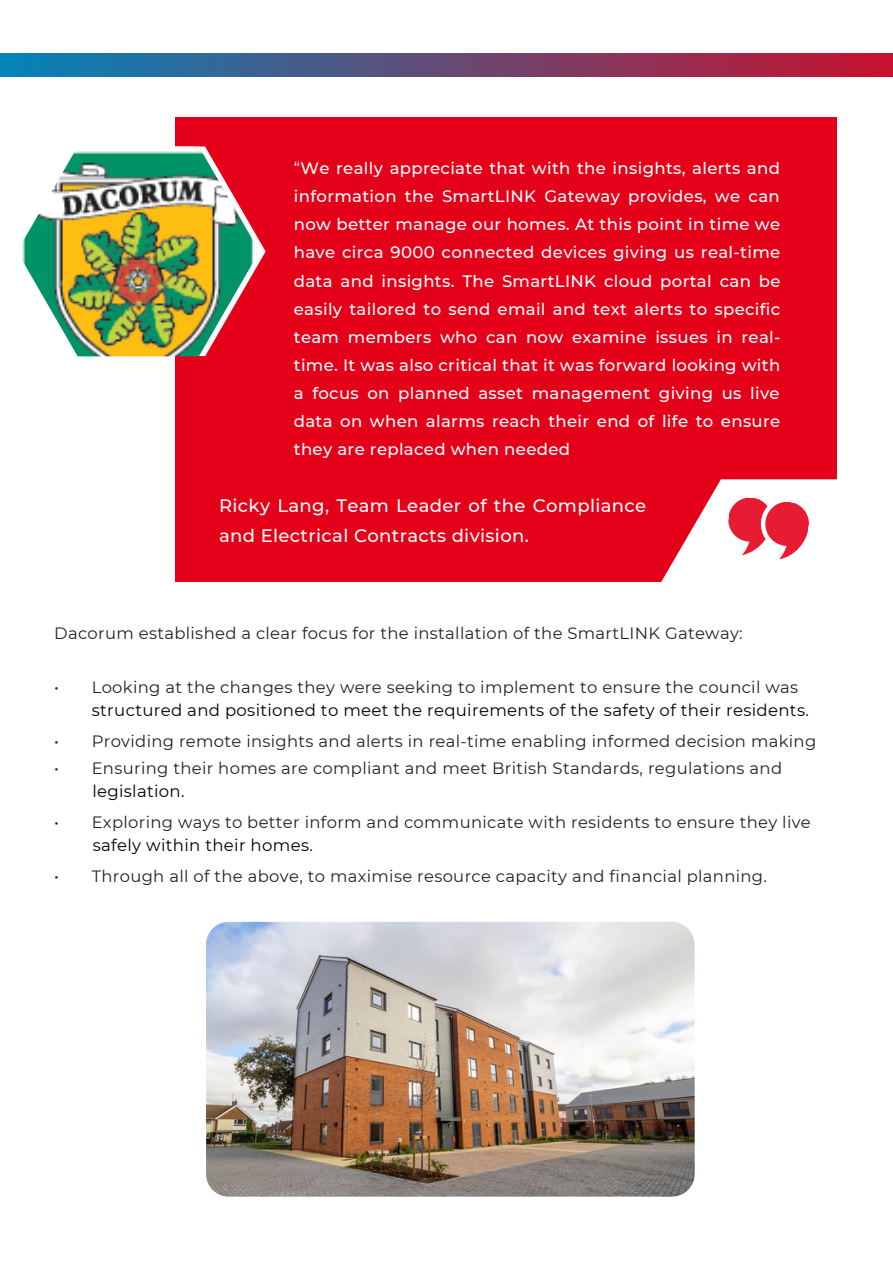
<style>
.page{position:relative;width:893px;height:1264px;background:#fff}
.page>*{position:absolute;margin:0;border:0;box-sizing:border-box;transform-origin:0 0}
.t1{font:500 18px/30.3px "Montserrat";letter-spacing:.02em;color:#fff}
.t2{font:500 16.5px/28px "Montserrat";letter-spacing:.02em;color:#fff;text-align:justify}
.t3{font:16.5px "Montserrat";letter-spacing:.02em;color:#000}
.t4{font:16.35px "Montserrat";letter-spacing:.02em;color:#222}
.s1{font-weight:400}
</style>
<div class="page">
<div style="left:0;top:54px;width:892px;height:22px;background:linear-gradient(to right,#0284ba,#c7112e)"></div>
<div style="left:175px;top:117px;width:661px;height:465px;background:#e50019"></div>
<svg style="left:661px;top:479px;width:176px;height:103px;fill:#fff"></svg>
<svg style="left:724px;top:495px;width:87px;height:67px;background:#f28591"></svg>
<img style="left:22px;top:146px;width:237px;height:210px">
<img style="left:206px;top:921px;width:488px;height:275px;border-radius:23px">
<p class="t2" style="left:294px;top:154px;width:488px"><span class="s1">“</span>We really appreciate that with the insights, alerts and information the SmartLINK Gateway provides, we can now better manage our homes. At this point in time we have circa 9000 connected devices giving us real-time data and insights. The SmartLINK cloud portal can be easily tailored to send email and text alerts to specific team members who can now examine issues in real&shy;time. It was also critical that it was forward looking with a focus on planned asset management giving us live data on when alarms reach their end of life to ensure they are replaced when needed</p>
<p class="t1" style="left:219px;top:490px;width:428px">Ricky Lang, Team Leader of the Compliance and Electrical Contracts division.</p>
<p class="t4" style="left:54px;top:623px;width:690px">Dacorum established a clear focus for the installation of the SmartLINK Gateway:</p>
<p class="t4" style="left:54px;top:677px;width:745px">• Looking at the changes they were seeking to implement to ensure the council was</p>
<p class="t4" style="left:54px;top:731px;width:763px">• Providing remote insights and alerts in real-time enabling informed decision making</p>
<p class="t4" style="left:54px;top:758px;width:729px">• Ensuring their homes are compliant and meet British Standards, regulations and</p>
<p class="t4" style="left:54px;top:812px;width:758px">• Exploring ways to better inform and communicate with residents to ensure they live</p>
<p class="t4" style="left:54px;top:866px;width:714px">• Through all of the above, to maximise resource capacity and financial planning.</p>
<p class="t3" style="left:92px;top:700px;width:718px">structured and positioned to meet the requirements of the safety of their residents.</p>
<p class="t3" style="left:92px;top:780px;width:94px">legislation.</p>
<p class="t3" style="left:93px;top:835px;width:221px">safely within their homes.</p>
</div>
